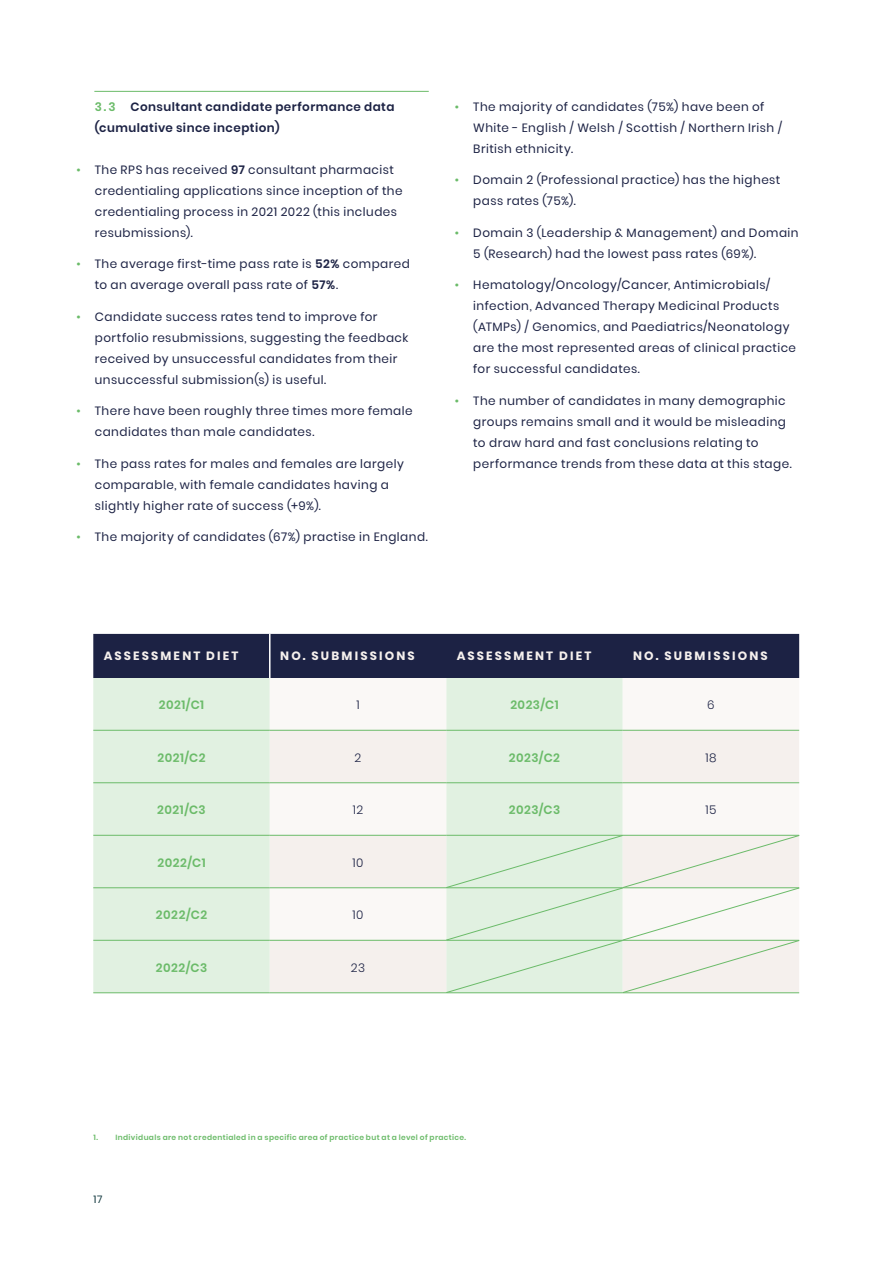
<style>
.page{position:relative;width:893px;height:1263px;background:#fff}
.page>*{position:absolute;margin:0;border:0;box-sizing:border-box;transform-origin:0 0}
.t1{font:12px/21px "Poppins";letter-spacing:.04em;color:#1c2244}
.t2{font:600 12px/21px "Poppins";letter-spacing:.04em;color:#1c2244}
.t3{font:600 12px "Poppins";letter-spacing:.04em;color:#6bbb69}
.t4{font:700 12px "Poppins";letter-spacing:.18em;color:#f5f0ed}
.t5{font:300 12px "Poppins";letter-spacing:.05em;color:#1c2244}
.t6{font:10.5px "Poppins";color:#193e44}
.t7{font:600 7.5px "Poppins";letter-spacing:.045em;color:#6bbb69}
.s1{color:#6bbb69}
.s2{font-weight:600}
</style>
<div class="page">
<hr style="left:94px;top:91px;width:335px;height:1px;background:#6bbb69">
<div style="left:93px;top:634px;width:706px;height:44px;background:#1c2244"></div>
<div style="left:93px;top:678px;width:177px;height:314px;background:#e1f1e1"></div>
<svg style="left:270px;top:678px;width:529px;height:52px;fill:#faf8f6"></svg>
<svg style="left:270px;top:731px;width:529px;height:261px"></svg>
<hr style="left:269px;top:634px;width:2px;height:44px;background:#fff">
<hr style="left:93px;top:730px;width:177px;height:1px;background:#6bbb69">
<hr style="left:270px;top:730px;width:176px;height:1px;background:#6bbb69">
<hr style="left:446px;top:730px;width:177px;height:1px;background:#6bbb69">
<hr style="left:623px;top:730px;width:176px;height:1px;background:#6bbb69">
<hr style="left:93px;top:782px;width:177px;height:1px;background:#6bbb69">
<hr style="left:270px;top:782px;width:176px;height:1px;background:#6bbb69">
<hr style="left:446px;top:782px;width:177px;height:1px;background:#6bbb69">
<hr style="left:623px;top:782px;width:176px;height:1px;background:#6bbb69">
<hr style="left:93px;top:835px;width:177px;height:1px;background:#6bbb69">
<hr style="left:270px;top:835px;width:176px;height:1px;background:#6bbb69">
<hr style="left:270px;top:887px;width:176px;height:1px;background:#6bbb69">
<hr style="left:270px;top:940px;width:176px;height:1px;background:#6bbb69">
<hr style="left:93px;top:992px;width:177px;height:1px;background:#6bbb69">
<hr style="left:93px;top:887px;width:177px;height:1px;background:#6bbb69">
<hr style="left:270px;top:992px;width:176px;height:1px;background:#6bbb69">
<hr style="left:93px;top:940px;width:177px;height:1px;background:#6bbb69">
<hr style="left:446px;top:992px;width:177px;height:1px;background:#6bbb69">
<hr style="left:623px;top:992px;width:176px;height:1px;background:#6bbb69">
<svg style="left:446px;top:835px;width:353px;height:157px"></svg>
<p class="t2" style="left:95px;top:96px;width:301px"><span class="s1">3 . 3</span> Consultant candidate performance data (cumulative since inception)</p>
<p class="t1" style="left:95px;top:159px;width:309px;text-indent:-18px"><span class="s1">•</span> The RPS has received <span class="s2">97</span> consultant pharmacist credentialing applications since inception of the credentialing process in 2021 2022 (this includes resubmissions).</p>
<p class="t1" style="left:95px;top:254px;width:317px;text-indent:-18px"><span class="s1">•</span> The average first-time pass rate is <span class="s2">52%</span> compared to an average overall pass rate of <span class="s2">57%</span>.</p>
<p class="t1" style="left:95px;top:306px;width:315px;text-indent:-18px"><span class="s1">•</span> Candidate success rates tend to improve for portfolio resubmissions, suggesting the feedback received by unsuccessful candidates from their unsuccessful submission(s) is useful.</p>
<p class="t1" style="left:95px;top:401px;width:319px;text-indent:-18px"><span class="s1">•</span> There have been roughly three times more female candidates than male candidates.</p>
<p class="t1" style="left:95px;top:453px;width:311px;text-indent:-18px"><span class="s1">•</span> The pass rates for males and females are largely comparable, with female candidates having a slightly higher rate of success (+9%).</p>
<p class="t1" style="left:77px;top:527px;width:353px"><span class="s1">•</span> The majority of candidates (67%) practise in England.</p>
<p class="t1" style="left:473px;top:96px;width:310px;text-indent:-18px"><span class="s1">•</span> The majority of candidates (75%) have been of<br>White - English / Welsh / Scottish / Northern Irish /<br>British ethnicity.</p>
<p class="t1" style="left:473px;top:170px;width:309px;text-indent:-18px"><span class="s1">•</span> Domain 2 (Professional practice) has the highest pass rates (75%).</p>
<p class="t1" style="left:473px;top:222px;width:327px;text-indent:-18px"><span class="s1">•</span> Domain 3 (Leadership &amp; Management) and Domain<br>5 (Research) had the lowest pass rates (69%).</p>
<p class="t1" style="left:473px;top:275px;width:324px;text-indent:-18px"><span class="s1">•</span> Hematology/Oncology/Cancer, Antimicrobials/ infection, Advanced Therapy Medicinal Products (ATMPs) / Genomics, and Paediatrics/Neonatology are the most represented areas of clinical practice for successful candidates.</p>
<p class="t1" style="left:473px;top:390px;width:320px;text-indent:-18px"><span class="s1">•</span> The number of candidates in many demographic groups remains small and it would be misleading to draw hard and fast conclusions relating to performance trends from these data at this stage.</p>
<p class="t4" style="left:104px;top:649px;width:136px">ASSESSMENT DIET</p>
<p class="t4" style="left:280px;top:649px;width:136px">NO. SUBMISSIONS</p>
<p class="t4" style="left:457px;top:649px;width:136px">ASSESSMENT DIET</p>
<p class="t4" style="left:633px;top:649px;width:136px">NO. SUBMISSIONS</p>
<p class="t3" style="left:159px;top:698px;width:47px">2021/C1</p>
<p class="t5" style="left:356px;top:698px;width:5px">1</p>
<p class="t3" style="left:510px;top:698px;width:50px">2023/C1</p>
<p class="t5" style="left:707px;top:698px;width:9px">6</p>
<p class="t3" style="left:157px;top:751px;width:50px">2021/C2</p>
<p class="t5" style="left:355px;top:751px;width:8px">2</p>
<p class="t3" style="left:509px;top:751px;width:53px">2023/C2</p>
<p class="t5" style="left:705px;top:751px;width:13px">18</p>
<p class="t3" style="left:157px;top:803px;width:50px">2021/C3</p>
<p class="t5" style="left:353px;top:803px;width:12px">12</p>
<p class="t3" style="left:509px;top:803px;width:53px">2023/C3</p>
<p class="t5" style="left:705px;top:803px;width:13px">15</p>
<p class="t3" style="left:157px;top:856px;width:50px">2022/C1</p>
<p class="t5" style="left:352px;top:856px;width:13px">10</p>
<p class="t3" style="left:156px;top:908px;width:53px">2022/C2</p>
<p class="t5" style="left:352px;top:908px;width:13px">10</p>
<p class="t3" style="left:156px;top:961px;width:53px">2022/C3</p>
<p class="t5" style="left:351px;top:961px;width:16px">23</p>
<p class="t7" style="left:94px;top:1133px;width:374px">1. Individuals are not credentialed in a specific area of practice but at a level of practice.</p>
<p class="t6" style="left:94px;top:1193px;width:10px">17</p>
</div>
